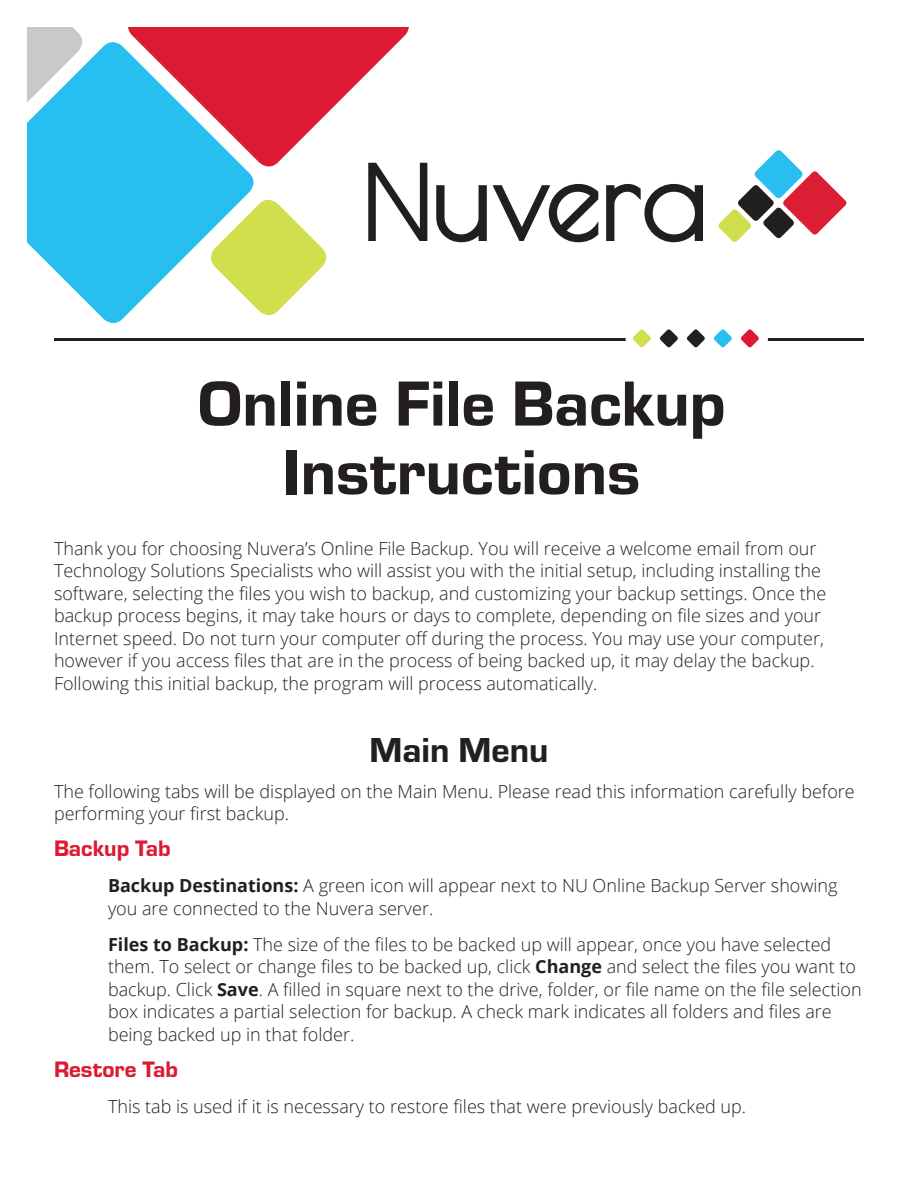
<style>
.page{position:relative;width:918px;height:1188px;background:#fff}
.page>*{position:absolute;margin:0;border:0;box-sizing:border-box;transform-origin:0 0}
.t1{font:66px "Eurostile Hea";color:#231f20}
.t2{font:36px "Eurostile Hea";color:#231f20}
.t3{font:23.25px "Eurostile Hea";color:#dc1a32}
.t4{font:300 18px/22.5px "Open Sans";color:#231f20}
.s1{font-weight:700}
</style>
<div class="page">
<svg style="left:368px;top:163px;width:59px;height:78px"></svg>
<svg style="left:436px;top:185px;width:51px;height:57px"></svg>
<svg style="left:606px;top:184px;width:97px;height:58px"></svg>
<svg style="left:493px;top:184px;width:105px;height:58px"></svg>
<svg style="left:718px;top:150px;width:128px;height:92px"></svg>
<hr style="left:54px;top:338px;width:572px;height:3px;background:#231f20">
<hr style="left:768px;top:338px;width:96px;height:3px;background:#231f20">
<svg style="left:632px;top:329px;width:19px;height:19px"></svg>
<svg style="left:659px;top:329px;width:19px;height:19px"></svg>
<svg style="left:686px;top:329px;width:19px;height:19px"></svg>
<svg style="left:713px;top:329px;width:19px;height:19px"></svg>
<svg style="left:740px;top:329px;width:19px;height:19px"></svg>
<svg style="left:128px;top:27px;width:286px;height:145px;fill:#dc1a32"></svg>
<svg style="left:27px;top:27px;width:54px;height:10px"></svg>
<svg style="left:27px;top:37px;width:232px;height:287px;fill:#26bff0"></svg>
<svg style="left:206px;top:194px;width:121px;height:126px"></svg>
<p class="t1" style="left:198px;top:357px;width:529px">Online File Backup</p>
<p class="t1" style="left:283px;top:426px;width:359px">Instructions</p>
<p class="t4" style="left:54px;top:537px;width:774px">Thank you for choosing Nuvera’s Online File Backup. You will receive a welcome email from our Technology Solutions Specialists who will assist you with the initial setup, including installing the software, selecting the files you wish to backup, and customizing your backup settings. Once the backup process begins, it may take hours or days to complete, depending on file sizes and your Internet speed. Do not turn your computer off during the process. You may use your computer, however if you access files that are in the process of being backed up, it may delay the backup.<br>Following this initial backup, the program will process automatically.</p>
<p class="t2" style="left:370px;top:725px;width:180px">Main Menu</p>
<p class="t4" style="left:54px;top:780px;width:802px">The following tabs will be displayed on the Main Menu. Please read this information carefully before performing your first backup.</p>
<p class="t3" style="left:54px;top:832px;width:118px">Backup Tab</p>
<p class="t4" style="left:108px;top:874px;width:731px"><span class="s1">Backup Destinations:</span> A green icon will appear next to NU Online Backup Server showing you are connected to the Nuvera server.</p>
<p class="t4" style="left:108px;top:933px;width:755px"><span class="s1">Files to Backup:</span> The size of the files to be backed up will appear, once you have selected them. To select or change files to be backed up, click <span class="s1">Change</span> and select the files you want to backup. Click <span class="s1">Save</span>. A filled in square next to the drive, folder, or file name on the file selection box indicates a partial selection for backup. A check mark indicates all folders and files are being backed up in that folder.</p>
<p class="t3" style="left:54px;top:1053px;width:126px">Restore Tab</p>
<p class="t4" style="left:108px;top:1095px;width:640px">This tab is used if it is necessary to restore files that were previously backed up.</p>
</div>
